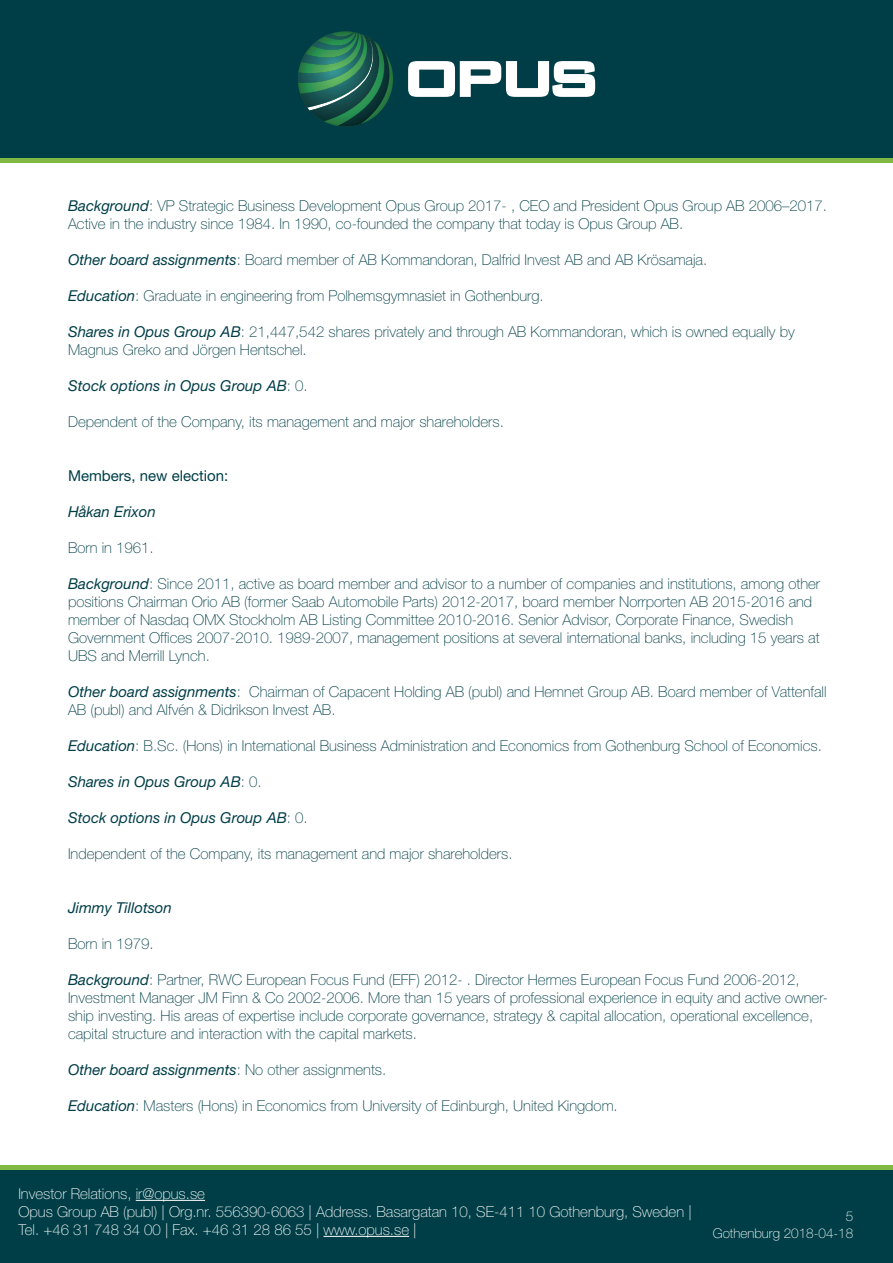
<style>
.page{position:relative;width:893px;height:1263px;background:#fff}
.page>*{position:absolute;margin:0;border:0;box-sizing:border-box;transform-origin:0 0}
.t1{font:100 15px/18px "Helvetica Neue LT Std";color:#003e47}
.t2{font:100 15px/18px "Helvetica Neue LT Std";color:#fff}
.t3{font:italic 15px "Helvetica Neue LT Std";color:#003e47}
.t4{font:15px "Helvetica Neue LT Std";color:#003e47}
.t5{font:100 13.5px/16.2px "Helvetica Neue LT Std";color:#fff;text-align:right}
.s1{font-weight:400;font-style:italic}
.s2{font-weight:100;font-style:normal}
</style>
<div class="page">
<div style="left:0;top:1165px;width:893px;height:98px;background:#003e47"></div>
<div style="left:0;top:0;width:893px;height:158px;background:#003e47"></div>
<hr style="left:136px;top:1200px;width:69px;height:1px;background:#fff">
<hr style="left:324px;top:1236px;width:85px;height:1px;background:#fff">
<hr style="left:0;top:1165px;width:893px;height:4px;background:#82b942">
<hr style="left:0;top:158px;width:893px;height:4px;background:#82b942">
<svg style="left:298px;top:31px;width:95px;height:96px"></svg>
<svg style="left:408px;top:61px;width:187px;height:36px"></svg>
<p class="t1" style="left:68px;top:197px;width:761px"><span class="s1">Background</span>: VP Strategic Business Development Opus Group 2017- , CEO and President Opus Group AB 2006–2017.<br>Active in the industry since 1984. In 1990, co-founded the company that today is Opus Group AB.</p>
<p class="t1" style="left:68px;top:251px;width:641px"><span class="s1">Other board assignments</span>: Board member of AB Kommandoran, Dalfrid Invest AB and AB Krösamaja.</p>
<p class="t1" style="left:68px;top:287px;width:477px"><span class="s1">Education</span>: Graduate in engineering from Polhemsgymnasiet in Gothenburg.</p>
<p class="t1" style="left:68px;top:323px;width:728px"><span class="s1">Shares in Opus Group AB</span>: 21,447,542 shares privately and through AB Kommandoran, which is owned equally by</p>
<p class="t1" style="left:68px;top:341px;width:240px">Magnus Greko and Jörgen Hentschel.</p>
<p class="t3" style="left:68px;top:377px;width:241px">Stock options in Opus Group AB<span class="s2">: 0.</span></p>
<p class="t1" style="left:68px;top:413px;width:437px">Dependent of the Company, its management and major shareholders.</p>
<p class="t4" style="left:68px;top:467px;width:162px">Members, new election:</p>
<p class="t3" style="left:68px;top:503px;width:89px">Håkan Erixon</p>
<p class="t1" style="left:68px;top:539px;width:87px">Born in 1961.</p>
<p class="t1" style="left:68px;top:575px;width:754px"><span class="s1">Background</span>: Since 2011, active as board member and advisor to a number of companies and institutions, among other positions Chairman Orio AB (former Saab Automobile Parts) 2012-2017, board member Norrporten AB 2015-2016 and member of Nasdaq OMX Stockholm AB Listing Committee 2010-2016. Senior Advisor, Corporate Finance, Swedish Government Offices 2007-2010. 1989-2007, management positions at several international banks, including 15 years at UBS and Merrill Lynch.</p>
<p class="t1" style="left:68px;top:683px;width:760px"><span class="s1">Other board assignments</span>: Chairman of Capacent Holding AB (publ) and Hemnet Group AB. Board member of Vattenfall<br>AB (publ) and Alfvén &amp; Didrikson Invest AB.</p>
<p class="t1" style="left:68px;top:737px;width:755px"><span class="s1">Education</span>: B.Sc. (Hons) in International Business Administration and Economics from Gothenburg School of Economics.</p>
<p class="t3" style="left:68px;top:773px;width:195px">Shares in Opus Group AB<span class="s2">: 0.</span></p>
<p class="t3" style="left:68px;top:809px;width:241px">Stock options in Opus Group AB<span class="s2">: 0.</span></p>
<p class="t1" style="left:68px;top:845px;width:446px">Independent of the Company, its management and major shareholders.</p>
<p class="t3" style="left:68px;top:899px;width:105px">Jimmy Tillotson</p>
<p class="t1" style="left:68px;top:935px;width:87px">Born in 1979.</p>
<p class="t1" style="left:68px;top:971px;width:761px"><span class="s1">Background</span>: Partner, RWC European Focus Fund (EFF) 2012- . Director Hermes European Focus Fund 2006-2012, Investment Manager JM Finn &amp; Co 2002-2006. More than 15 years of professional experience in equity and active owner&shy;ship investing. His areas of expertise include corporate governance, strategy &amp; capital allocation, operational excellence, capital structure and interaction with the capital markets.</p>
<p class="t3" style="left:68px;top:1061px;width:320px">Other board assignments<span class="s2">: No other assignments.</span></p>
<p class="t1" style="left:68px;top:1097px;width:551px"><span class="s1">Education</span>: Masters (Hons) in Economics from University of Edinburgh, United Kingdom.</p>
<p class="t2" style="left:18px;top:1184px;width:675px">Investor Relations, ir@opus.se<br>Opus Group AB (publ) | Org.nr. 556390-6063 | Address. Basargatan 10, SE-411 10 Gothenburg, Sweden |<br>Tel. +46 31 748 34 00 | Fax. +46 31 28 86 55 | www.opus.se |</p>
<p class="t5" style="left:713px;top:1208px;width:142px">5<br>Gothenburg 2018-04-18</p>
</div>
